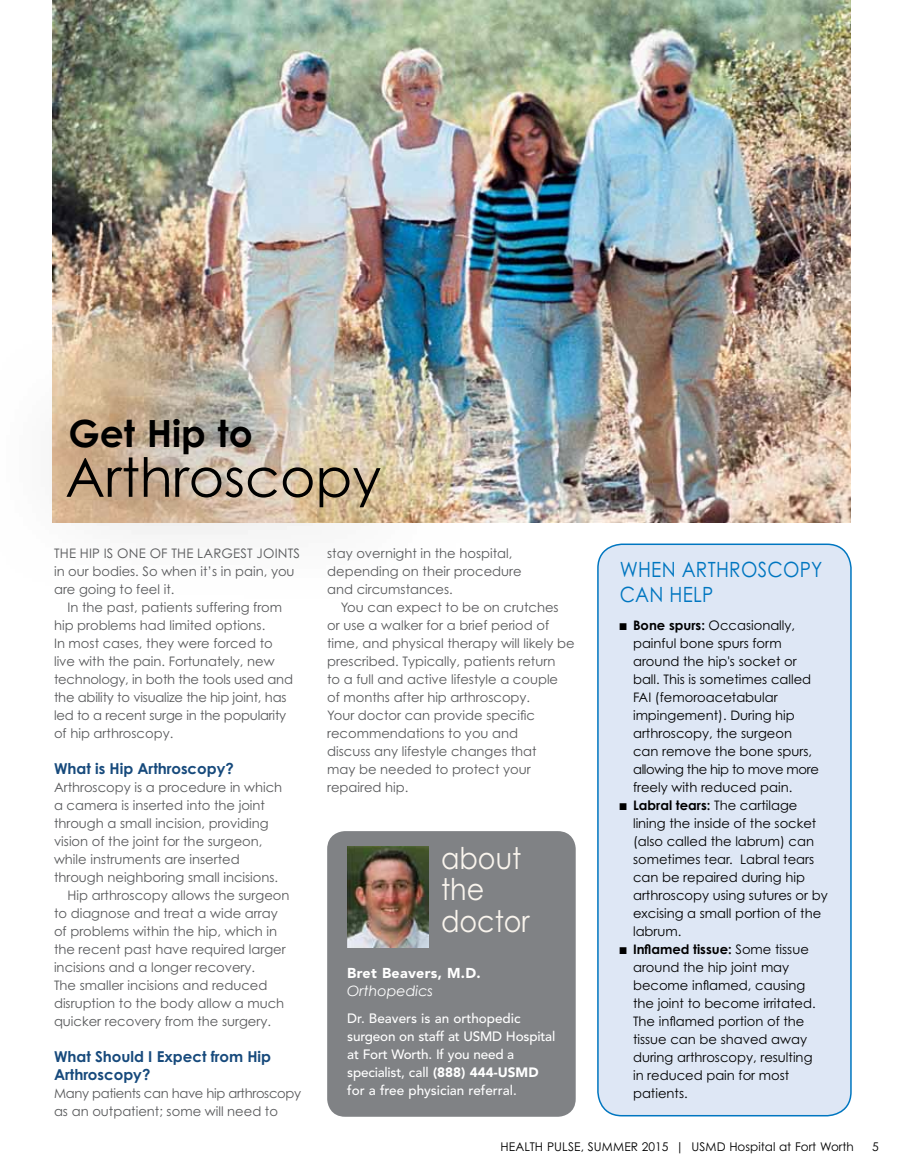
<style>
.page{position:relative;width:905px;height:1175px;background:#fff}
.page>*{position:absolute;margin:0;border:0;box-sizing:border-box;transform-origin:0 0}
.t1{font:54px "Century Gothic OTF";color:#000}
.t2{font:700 37.5px "Century Gothic OTF";color:#000}
.t3{font:30px/31.5px "Century Gothic OTF";color:#f9f4ed;scale:.9 1}
.t4{font:21px/25.5px "Century Gothic OTF";letter-spacing:.015em;color:#0076c0;scale:.9 1}
.t5{font:700 15px/18px "Century Gothic OTF";color:#174a7c}
.t6{font:900 14.25px "Avenir LT Std";letter-spacing:.02em;color:#fff}
.t7{font:italic 14.25px "Century Gothic";color:#fff}
.t8{font:500 13.5px/18px "Avenir LT Std";letter-spacing:-.015em;color:#fff}
.t9{font:13.2px/18px "Century Gothic OTF";color:#58595b}
.t10{font:13.2px/18px "Century Gothic OTF";color:#000}
.t11{font:13.2px/18px "Century Gothic OTF";letter-spacing:-.025em;color:#58595b}
.t12{font:12px "Century Gothic OTF";color:#000}
.s1{font-weight:900}
.s2{font-weight:700}
</style>
<div class="page">
<img style="left:52px;top:0;width:798px;height:522px">
<div style="left:0;top:329px;width:468px;height:271px;background:#000;opacity:.77"></div>
<div style="left:325px;top:829px;width:253px;height:290px;background:#808285;border-radius:20px"></div>
<div style="left:322px;top:826px;width:258px;height:295px;border:4px solid #fff;border-radius:20px"></div>
<img style="left:347px;top:846px;width:82px;height:101px">
<div style="left:598px;top:544px;width:252px;height:571px;background:#dee7f5;border-radius:24px"></div>
<div style="left:597px;top:543px;width:254px;height:573px;border:2px solid #0076c0;border-radius:24px"></div>
<h2 class="t2" style="left:68px;top:410px;width:186px">Get Hip to</h2>
<h1 class="t1" style="left:65px;top:444px;width:317px">Arthroscopy</h1>
<p class="t9" style="left:54px;top:544px;width:246px;text-indent:234px">ts in our bodies. So when it’s in pain, you are going to feel it.</p>
<p class="t9" style="left:54px;top:598px;width:240px;text-indent:14px">In the past, patients suffering from hip problems had limited options.<br>In most cases, they were forced to live with the pain. Fortunately, new technology, in both the tools used and the ability to visualize the hip joint, has led to a recent surge in the popularity of hip arthroscopy.</p>
<p class="t5" style="left:54px;top:759px;width:181px">What is Hip Arthroscopy?</p>
<p class="t9" style="left:54px;top:778px;width:230px">Arthroscopy is a procedure in which</p>
<p class="t9" style="left:54px;top:796px;width:212px">a camera is inserted into the joint</p>
<p class="t9" style="left:54px;top:814px;width:216px">through a small incision, providing</p>
<p class="t9" style="left:54px;top:832px;width:210px">vision of the joint for the surgeon,</p>
<p class="t9" style="left:54px;top:850px;width:187px">while instruments are inserted</p>
<p class="t9" style="left:54px;top:868px;width:226px">through neighboring small incisions.</p>
<p class="t9" style="left:68px;top:886px;width:223px">Hip arthroscopy allows the surgeon</p>
<p class="t9" style="left:54px;top:904px;width:225px">to diagnose and treat a wide array</p>
<p class="t9" style="left:54px;top:922px;width:224px">of problems within the hip, which in</p>
<p class="t9" style="left:54px;top:940px;width:233px">the recent past have required larger</p>
<p class="t9" style="left:54px;top:958px;width:203px">incisions and a longer recovery.</p>
<p class="t9" style="left:54px;top:976px;width:215px">The smaller incisions and reduced</p>
<p class="t9" style="left:54px;top:994px;width:232px">disruption to the body allow a much</p>
<p class="t9" style="left:54px;top:1012px;width:218px">quicker recovery from the surgery.</p>
<p class="t5" style="left:54px;top:1047px;width:218px">What Should I Expect from Hip<br>Arthroscopy?</p>
<p class="t11" style="left:54px;top:1084px;width:249px">Many patients can have hip arthroscopy as an outpatient; some will need to</p>
<p class="t9" style="left:54px;top:544px;width:9px">The</p>
<p class="t9" style="left:80px;top:544px;width:8px">hip</p>
<p class="t9" style="left:104px;top:544px;width:24px">is one</p>
<p class="t9" style="left:150px;top:544px;width:56px">of the lar</p>
<p class="t9" style="left:221px;top:544px;width:51px">gest join</p>
<p class="t9" style="left:327px;top:544px;width:196px">stay overnight in the hospital, depending on their procedure and circumstances.</p>
<p class="t9" style="left:327px;top:598px;width:249px;text-indent:14px">You can expect to be on crutches<br>or use a walker for a brief period of time, and physical therapy will likely be prescribed. Typically, patients return<br>to a full and active lifestyle a couple<br>of months after hip arthroscopy.<br>Your doctor can provide specific recommendations to you and<br>discuss any lifestyle changes that<br>may be needed to protect your repaired hip.</p>
<h3 class="t3" style="left:441px;top:842px;width:100px">about the doctor</h3>
<p class="t6" style="left:347px;top:964px;width:135px">Bret Beavers, M.D.</p>
<p class="t7" style="left:347px;top:982px;width:87px">Orthopedics</p>
<p class="t8" style="left:347px;top:1009px;width:209px">Dr. Beavers is an orthopedic surgeon on staff at USMD Hospital at Fort Worth. If you need a specialist, call <span class="s1">(888) 444-USMD </span>for a free physician referral.</p>
<h3 class="t4" style="left:619px;top:556px;width:123px;text-indent:62px">Arthroscopy<br>Can Help</h3>
<p class="t10" style="left:633px;top:616px;width:187px;text-indent:-14px">■ <span class="s2">Bone spurs:</span> Occasionally, painful bone spurs form around the hip's socket or ball. This is sometimes called<br>FAI (femoroacetabular impingement). During hip arthroscopy, the surgeon can remove the bone spurs, allowing the hip to move more freely with reduced pain.</p>
<p class="t10" style="left:633px;top:796px;width:196px;text-indent:-14px">■ <span class="s2">Labral tears:</span> The cartilage lining the inside of the socket (also called the labrum) can sometimes tear. Labral tears can be repaired during hip arthroscopy using sutures or by excising a small portion of the labrum.</p>
<p class="t10" style="left:633px;top:940px;width:184px;text-indent:-14px">■ <span class="s2">Inflamed tissue:</span> Some tissue around the hip joint may become inflamed, causing the joint to become irritated.<br>The inflamed portion of the tissue can be shaved away during arthroscopy, resulting in reduced pain for most patients.</p>
<h3 class="t4" style="left:619px;top:556px;width:16px">When</h3>
<p class="t12" style="left:500px;top:1139px;width:16px">HealT</p>
<p class="t12" style="left:535px;top:1139px;width:77px">H pulse, Summer</p>
<p class="t12" style="left:642px;top:1139px;width:213px">2015 | USMD Hospital at Fort Worth</p>
<p class="t12" style="left:872px;top:1139px;width:8px">5</p>
</div>
